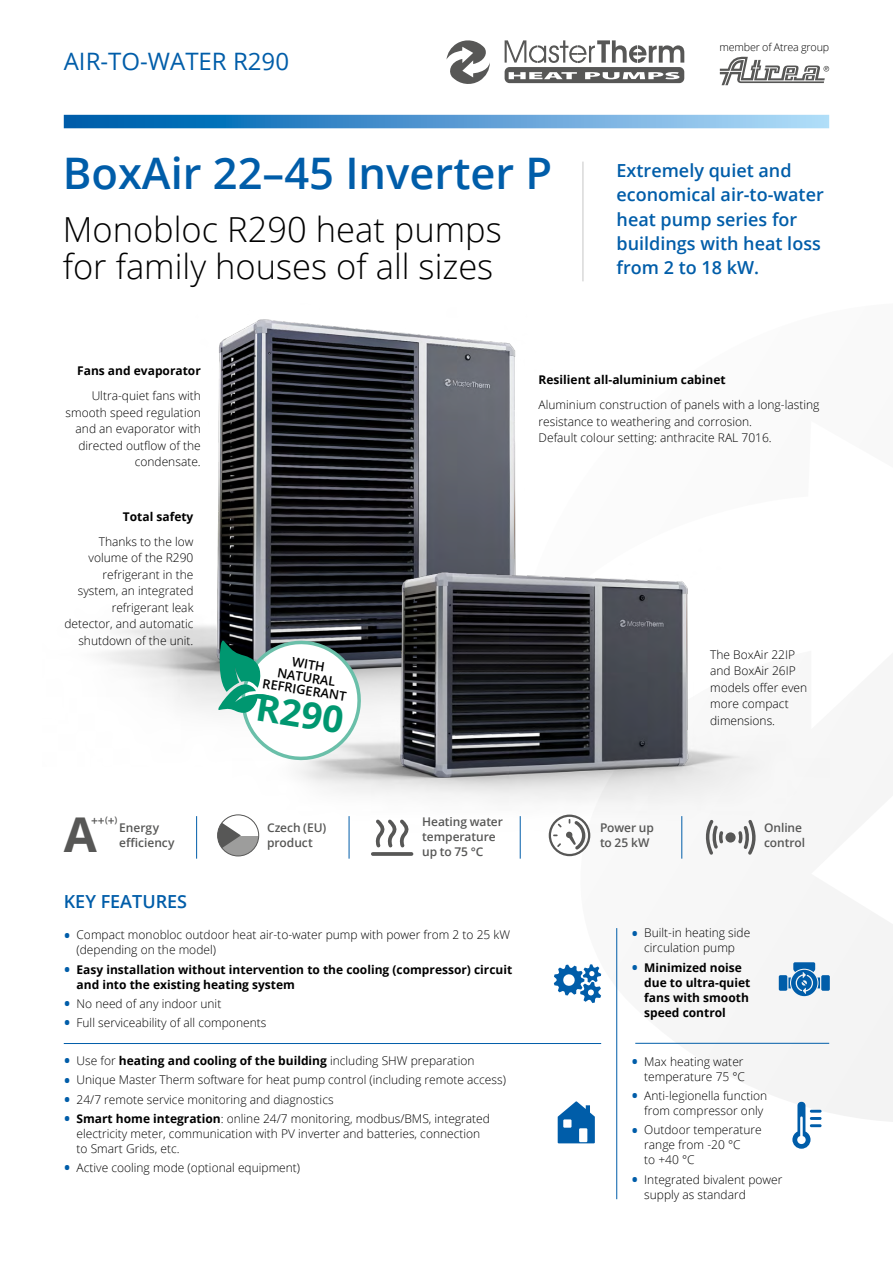
<style>
.page{position:relative;width:893px;height:1263px;background:#fff}
.page>*{position:absolute;margin:0;border:0;box-sizing:border-box;transform-origin:0 0}
.t1{font:700 48px "Open Sans";color:#575756}
.text{font:600 43.5px "Open Sans";color:#005da9}
.text-2{font:700 37.05px "Open Sans";color:#009770}
.text-3{font:300 34.5px/37.5px "Open Sans";color:#000}
.t2{font:24px "Open Sans";color:#005da9}
.text-4{font:600 18px/24px "Open Sans";color:#005da9}
.text-5{font:600 12.75px/12.9px "Open Sans";color:#000;text-align:center}
.text-6{font:300 12px/16.5px "Open Sans";color:#000}
.text-7{font:700 12px/15px "Open Sans";color:#000}
.t3{font:600 12px/15px "Open Sans";letter-spacing:-.005em;color:#575756}
.t4{font:300 10.8px "Open Sans";letter-spacing:-.02em;color:#000}
.s1{font-size:9px}
.s2{font-weight:600;font-size:18px;color:#005da9}
.s3{font-weight:300}
.s4{font-weight:700}
</style>
<div class="page">
<svg style="left:553px;top:912px;width:340px;height:212px;fill:#f6f6f6"></svg>
<img style="left:101px;top:319px;width:415px;height:392px">
<hr style="left:583px;top:162px;width:1px;height:119px;background:#c6c6c6">
<hr style="left:635px;top:1043px;width:194px;height:1px;background:#005da9">
<hr style="left:64px;top:1043px;width:537px;height:1px;background:#005da9">
<hr style="left:616px;top:928px;width:1px;height:271px;background:#005da9">
<svg style="left:792px;top:1102px;width:29px;height:47px"></svg>
<svg style="left:554px;top:964px;width:47px;height:39px"></svg>
<svg style="left:558px;top:1101px;width:37px;height:42px"></svg>
<svg style="left:64px;top:115px;width:765px;height:13px"></svg>
<div style="left:821px;top:975px;width:9px;height:16px;background:#005da9;border-radius:2px"></div>
<div style="left:779px;top:975px;width:8px;height:16px;background:#005da9;border-radius:2px"></div>
<svg style="left:788px;top:962px;width:32px;height:34px"></svg>
<svg style="left:446px;top:40px;width:44px;height:44px"></svg>
<svg style="left:505px;top:40px;width:179px;height:43px"></svg>
<svg style="left:720px;top:57px;width:109px;height:28px"></svg>
<img style="left:233px;top:536px;width:538px;height:323px">
<svg style="left:215px;top:634px;width:152px;height:129px"></svg>
<hr style="left:520px;top:816px;width:1px;height:43px;background:#005da9">
<hr style="left:681px;top:816px;width:1px;height:43px;background:#005da9">
<hr style="left:196px;top:816px;width:1px;height:43px;background:#005da9">
<hr style="left:349px;top:816px;width:1px;height:43px;background:#005da9">
<svg style="left:738px;top:820px;width:19px;height:35px"></svg>
<svg style="left:704px;top:820px;width:19px;height:35px"></svg>
<div style="left:725px;top:832px;width:11px;height:10px;background:#575756;border-radius:50%"></div>
<svg style="left:373px;top:852px;width:38px;height:4px"></svg>
<svg style="left:373px;top:816px;width:39px;height:34px"></svg>
<svg style="left:549px;top:814px;width:41px;height:42px"></svg>
<div style="left:218px;top:815px;width:41px;height:41px;background:#9d9d9c;border-radius:21px"></div>
<div style="left:218px;top:815px;width:41px;height:20px;background:#fff"></div>
<svg style="left:218px;top:816px;width:23px;height:40px"></svg>
<div style="left:217px;top:814px;width:42px;height:42px;border:1px solid #575756;border-radius:50%"></div>
<p class="t2" style="left:64px;top:45px;width:227px">AIR-TO-WATER R290</p>
<p class="text" style="left:63px;top:144px;width:491px">BoxAir 22–45 Inverter P</p>
<p class="text-3" style="left:63px;top:210px;width:441px">Monobloc R290 heat pumps for family houses of all sizes</p>
<p class="t4" style="left:720px;top:39px;width:111px">member of Atrea group</p>
<p class="text-4" style="left:617px;top:159px;width:209px">Extremely quiet and economical air-to-water heat pump series for buildings with heat loss from 2 to 18 kW.</p>
<p class="text-7" style="left:77px;top:363px;width:125px">Fans and evaporator</p>
<p class="text-6" style="left:66px;top:387px;width:137px;text-align:right">Ultra-quiet fans with smooth speed regulation and an evaporator with directed outflow of the condensate.</p>
<p class="text-7" style="left:123px;top:508px;width:72px">Total safety</p>
<p class="text-6" style="left:64px;top:533px;width:131px;text-align:right">Thanks to the low volume of the R290 refrigerant in the system, an integrated refrigerant leak detector, and automatic shutdown of the unit.</p>
<p class="text-5" style="left:268px;top:651px;width:86px;rotate:9deg">WITH<br>NATURAL<br>REFRIGERANT</p>
<p class="text-2" style="left:261px;top:681px;width:89px;rotate:9deg">R290</p>
<p class="text-7" style="left:539px;top:372px;width:189px">Resilient all-aluminium cabinet</p>
<p class="text-6" style="left:539px;top:396px;width:282px">Aluminium construction of panels with a long-lasting resistance to weathering and corrosion.</p>
<p class="text-6" style="left:539px;top:429px;width:235px">Default colour setting: anthracite RAL 7016.</p>
<p class="text-6" style="left:710px;top:646px;width:99px">The BoxAir 22IP and BoxAir 26IP models offer even more compact dimensions.</p>
<p class="t3" style="left:422px;top:813px;width:82px">Heating water temperature up to 75 °C</p>
<p class="t3" style="left:91px;top:813px;width:28px">++<span class="s1">(</span>+<span class="s1">)</span></p>
<p class="t1" style="left:64px;top:801px;width:35px">A</p>
<p class="t3" style="left:764px;top:820px;width:43px">Online control</p>
<p class="t3" style="left:267px;top:820px;width:61px">Czech (EU) product</p>
<p class="t3" style="left:600px;top:820px;width:55px">Power up to 25 kW</p>
<p class="t3" style="left:119px;top:820px;width:57px">Energy efficiency</p>
<p class="text-4" style="left:64px;top:889px;width:125px">KEY FEATURES</p>
<p class="text-6" style="left:77px;top:927px;width:435px;line-height:15px;text-indent:-13px"><span class="s2">•</span> Compact monobloc outdoor heat air-to-water pump with power from 2 to 25 kW (depending on the model)</p>
<p class="text-7" style="left:77px;top:961px;width:437px;text-indent:-13px"><span class="s2">•</span> Easy installation without intervention to the cooling (compressor) circuit and into the existing heating system</p>
<p class="text-6" style="left:64px;top:995px;width:159px"><span class="s2">•</span> No need of any indoor unit</p>
<p class="text-6" style="left:64px;top:1014px;width:204px"><span class="s2">•</span> Full serviceability of all components</p>
<p class="text-7" style="left:64px;top:1053px;width:412px"><span class="s2">•</span> <span class="s3">Use for</span> heating and cooling of the building <span class="s3">including SHW preparation</span></p>
<p class="text-6" style="left:64px;top:1071px;width:444px"><span class="s2">•</span> Unique Master Therm software for heat pump control (including remote access)</p>
<p class="text-6" style="left:64px;top:1091px;width:271px"><span class="s2">•</span> 24/7 remote service monitoring and diagnostics</p>
<p class="text-6" style="left:77px;top:1111px;width:415px;line-height:15px;text-indent:-13px"><span class="s2">•</span> <span class="s4">Smart home integration</span>: online 24/7 monitoring, modbus/BMS, integrated electricity meter, communication with PV inverter and batteries, connection to Smart Grids, etc.</p>
<p class="text-6" style="left:64px;top:1159px;width:238px"><span class="s2">•</span> Active cooling mode (optional equipment)</p>
<p class="text-6" style="left:631px;top:925px;width:120px;line-height:15px;text-align:center"><span class="s2">•</span> Built-in heating side circulation pump</p>
<p class="text-7" style="left:644px;top:959px;width:108px;text-indent:-13px"><span class="s2">•</span> Minimized noise due to ultra-quiet fans with smooth speed control</p>
<p class="text-6" style="left:631px;top:1054px;width:115px;line-height:15px;text-align:right"><span class="s2">•</span> Max heating water temperature 75 °C</p>
<p class="text-6" style="left:644px;top:1088px;width:125px;line-height:15px;text-indent:-13px"><span class="s2">•</span> Anti-legionella function from compressor only</p>
<p class="text-6" style="left:644px;top:1122px;width:119px;line-height:15px;text-indent:-13px"><span class="s2">•</span> Outdoor temperature range from -20 °C<br>to +40 °C</p>
<p class="text-6" style="left:644px;top:1171px;width:140px;line-height:15px;text-indent:-13px"><span class="s2">•</span> Integrated bivalent power supply as standard</p>
</div>
